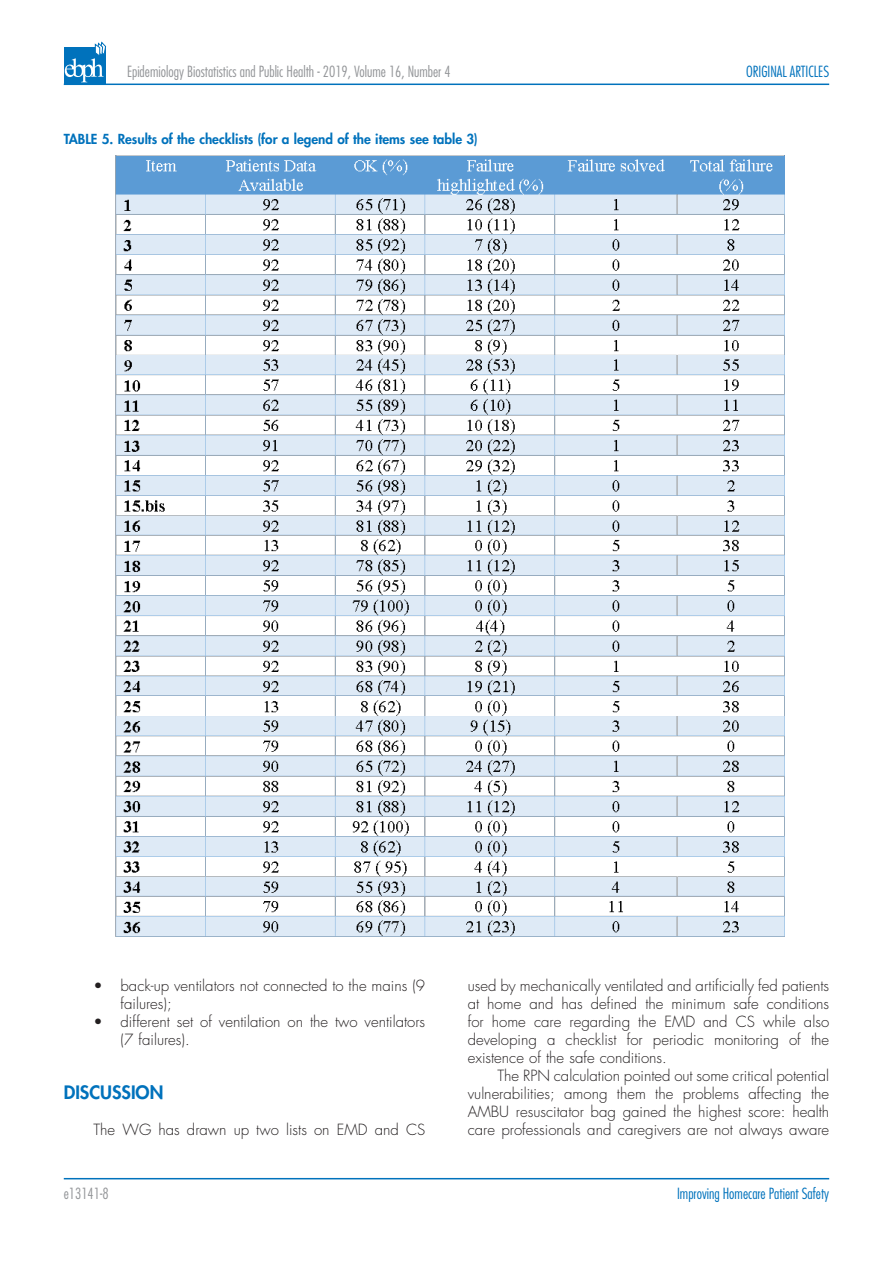
<style>
.page{position:relative;width:893px;height:1263px;background:#fff}
.page>*{position:absolute;margin:0;border:0;box-sizing:border-box;transform-origin:0 0}
.t1{font:800 18px "Futura Std";color:#0072bc}
.t2{font:300 15px/18px "Futura Std";color:#231f20}
.t3{font:300 condensed 15px "Futura Std";color:#939598}
.t4{font:300 condensed 15px "Futura Std";color:#0072bc}
.t5{font:800 13.5px "Futura Std";color:#0072bc}
</style>
<div class="page">
<hr style="left:64px;top:84px;width:765px;height:1px;background:#0072bc">
<hr style="left:64px;top:1178px;width:765px;height:1px;background:#0072bc">
<svg style="left:64px;top:47px;width:41px;height:37px"></svg>
<svg style="left:65px;top:42px;width:41px;height:40px"></svg>
<img style="left:115px;top:156px;width:669px;height:781px">
<p class="t3" style="left:127px;top:62px;width:325px">Epidemiology Biostatistics and Public Health - 2019, Volume 16, Number 4</p>
<p class="t4" style="left:746px;top:62px;width:85px">ORIGINAL ARTICLES</p>
<p class="t5" style="left:64px;top:130px;width:416px">TABLE 5. Results of the checklists (for a legend of the items see table 3)</p>
<p class="t2" style="left:121px;top:977px;width:306px;text-indent:-27px">• back-up ventilators not connected to the mains (9 failures);</p>
<p class="t2" style="left:121px;top:1013px;width:306px;text-indent:-27px">• different set of ventilation on the two ventilators (7 failures).</p>
<p class="t1" style="left:64px;top:1081px;width:101px">DISCUSSION</p>
<p class="t2" style="left:94px;top:1121px;width:333px">The WG has drawn up two lists on EMD and CS</p>
<p class="t3" style="left:64px;top:1184px;width:46px">e13141-8</p>
<p class="t2" style="left:468px;top:977px;width:363px;text-align:justify">used by mechanically ventilated and artificially fed patients at home and has defined the minimum safe conditions for home care regarding the EMD and CS while also developing a checklist for periodic monitoring of the existence of the safe conditions.</p>
<p class="t2" style="left:468px;top:1067px;width:363px;text-align:justify;text-indent:30px">The RPN calculation pointed out some critical potential vulnerabilities; among them the problems affecting the AMBU resuscitator bag gained the highest score: health care professionals and caregivers are not always aware</p>
<p class="t4" style="left:677px;top:1184px;width:154px">Improving Homecare Patient Safety</p>
</div>
